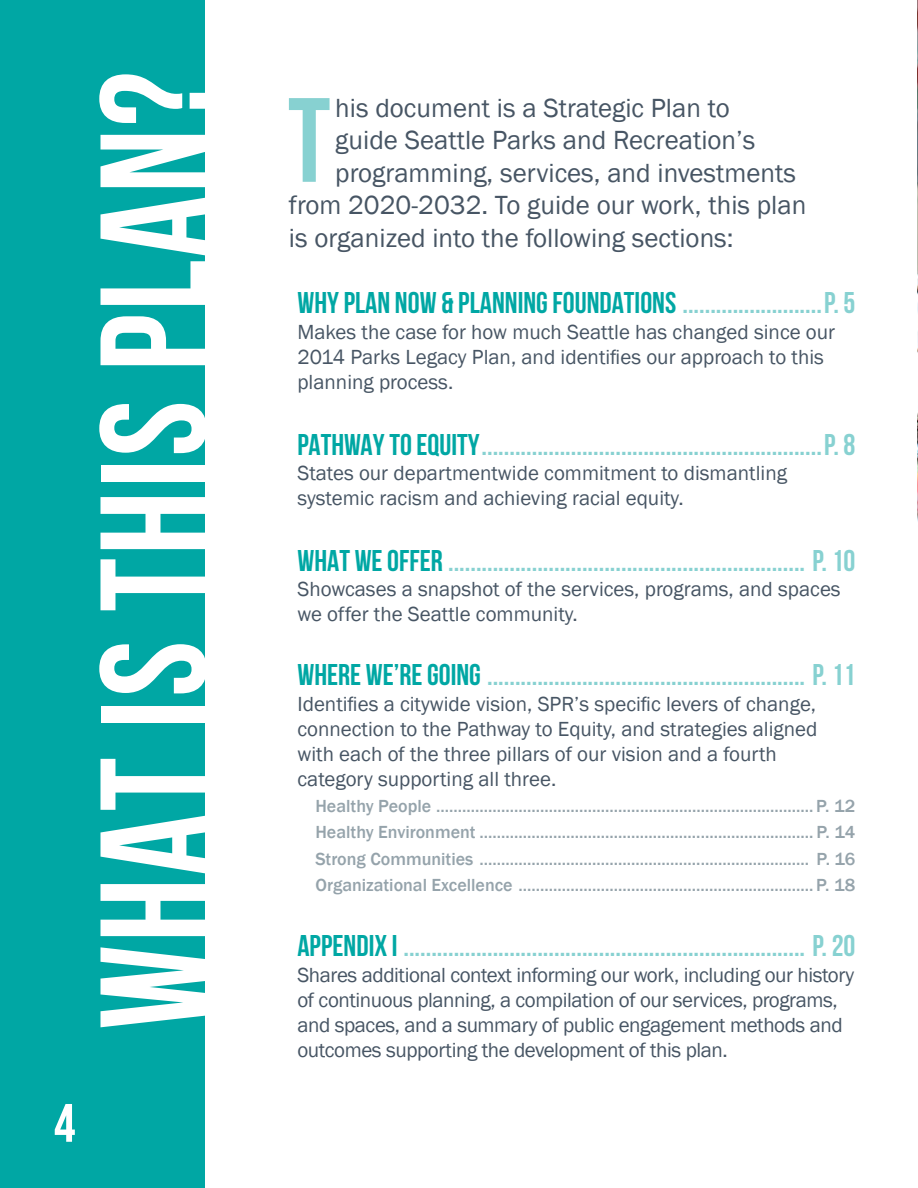
<style>
.page{position:relative;width:918px;height:1188px;background:#fff}
.page>*{position:absolute;margin:0;border:0;box-sizing:border-box;transform-origin:0 0}
.t1{font:700 150px "Bebas Neue";letter-spacing:.02em;color:#fff}
.t2{font:700 119.55px "Bebas Neue";color:#87d1d1}
.t3{font:700 54px "Bebas Neue";color:#fff}
.t4{font:700 30px "Bebas Neue";color:#87d1d1}
.t5{font:700 30px "Bebas Neue";color:#00a7a4}
.t6{font:27px "Franklin Gothic";color:#475564}
.t7{font:21px/25.2px "Franklin Gothic";color:#475564}
.t8{font:21px/25.2px "Franklin Gothic";letter-spacing:-.02em;color:#475564}
.t9{font:500 18px/26.1px "Franklin Gothic";color:#95a3ab;text-align:justify}
.s1{color:#87d1d1}
.s2{color:#00a7a4}
</style>
<div class="page">
<div style="left:0;top:0;width:205px;height:1188px;background:#00a7a4"></div>
<img style="left:917px;top:0;width:1px;height:522px">
<h1 class="t1" style="left:71px;top:1030px;width:959px;rotate:-90deg">WHAT IS THIS PLAN?</h1>
<h3 class="t3" style="left:54px;top:1094px;width:23px">4</h3>
<h2 class="t2" style="left:288px;top:75px;width:44px">T</h2>
<p class="t6" style="left:335px;top:91px;width:396px">his document is a Strategic Plan to</p>
<p class="t6" style="left:335px;top:124px;width:422px">guide Seattle Parks and Recreation’s</p>
<p class="t6" style="left:335px;top:156px;width:462px">programming, services, and investments</p>
<p class="t6" style="left:289px;top:188px;width:519px">from 2020-2032. To guide our work, this plan</p>
<p class="t6" style="left:289px;top:221px;width:446px">is organized into the following sections:</p>
<h3 class="t5" style="left:297px;top:287px;width:559px">WHY PLAN NOW &amp; PLANNING FOUNDATIONS <span class="s1">.........................P. 5</span></h3>
<p class="t7" style="left:297px;top:320px;width:539px">Makes the case for how much Seattle has changed since our<br>2014 Parks Legacy Plan, and identifies our approach to this planning process.</p>
<h3 class="t4" style="left:297px;top:428px;width:559px"><span class="s2">PATHWAY TO EQUITY</span>.............................................................P. 8</h3>
<p class="t7" style="left:297px;top:461px;width:491px">States our departmentwide commitment to dismantling systemic racism and achieving racial equity.</p>
<h3 class="t4" style="left:297px;top:544px;width:559px"><span class="s2">WHAT WE OFFER</span> ................................................................ P. 10</h3>
<p class="t7" style="left:297px;top:577px;width:545px">Showcases a snapshot of the services, programs, and spaces we offer the Seattle community.</p>
<h3 class="t4" style="left:297px;top:659px;width:559px"><span class="s2">WHERE WE’RE GOING</span> ......................................................... P. 11</h3>
<p class="t7" style="left:297px;top:692px;width:522px">Identifies a citywide vision, SPR’s specific levers of change, connection to the Pathway to Equity, and strategies aligned with each of the three pillars of our vision and a fourth category supporting all three.</p>
<p class="t9" style="left:315px;top:794px;width:541px">Healthy People .......................................................................................P. 12<br>Healthy Environment ............................................................................. P. 14<br>Strong Communities ............................................................................ P. 16<br>Organizational Excellence .................................................................... P. 18</p>
<h3 class="t4" style="left:297px;top:930px;width:559px"><span class="s2">APPENDIX I</span> ........................................................................ P. 20</h3>
<p class="t8" style="left:297px;top:962px;width:558px">Shares additional context informing our work, including our history of continuous planning, a compilation of our services, programs, and spaces, and a summary of public engagement methods and outcomes supporting the development of this plan.</p>
</div>
